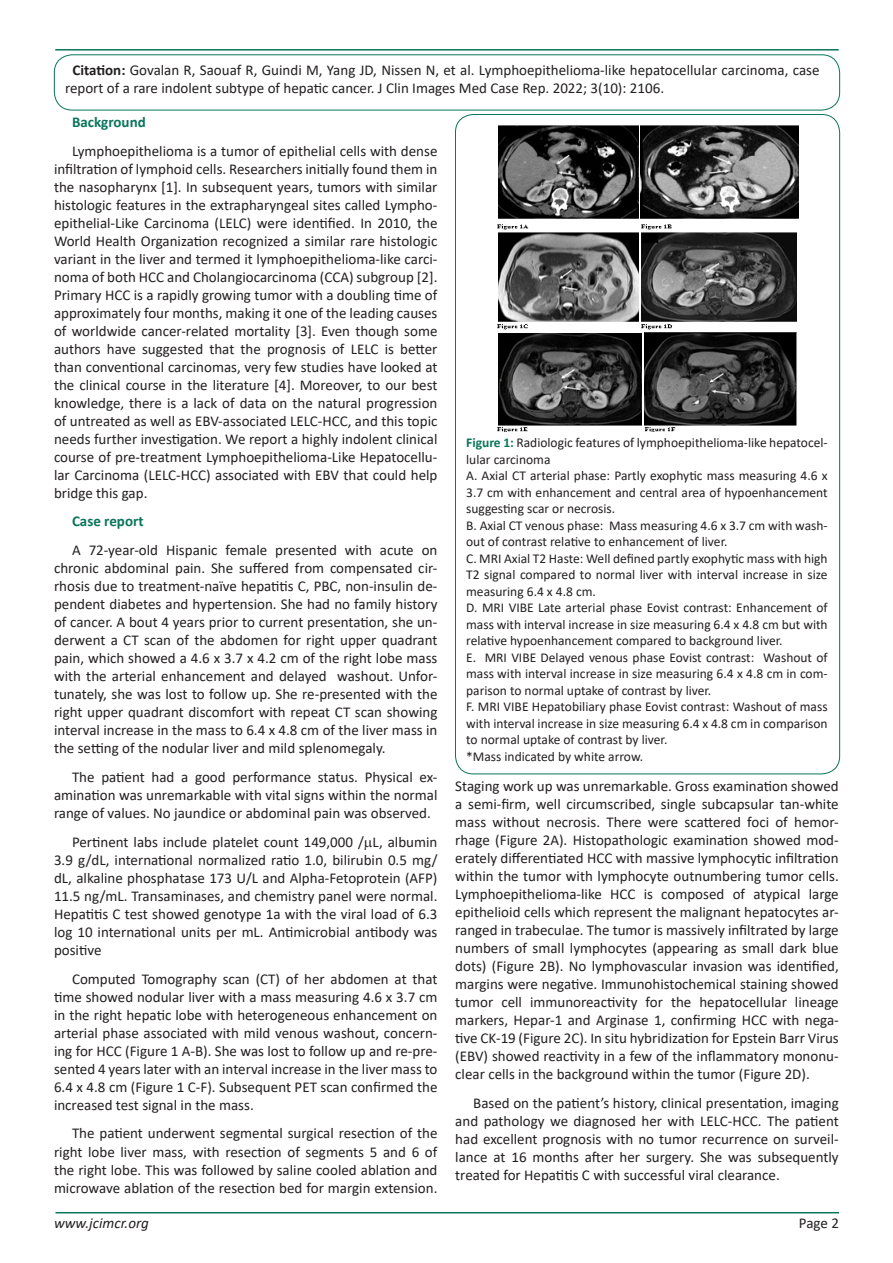
<style>
.page{position:relative;width:893px;height:1263px;background:#fff}
.page>*{position:absolute;margin:0;border:0;box-sizing:border-box;transform-origin:0 0}
.t1{font:15px/18px "Calibri";color:#231f20;text-align:justify}
.t2{font:700 15px "Calibri";color:#0a755b}
.t3{font:italic 15px "Calibri";color:#231f20}
.t4{font:13.5px/16.5px "Calibri";color:#231f20;text-align:justify}
.s1{font-weight:700}
.s2{font-weight:700;color:#0a755b}
</style>
<div class="page">
<hr style="left:55px;top:1212px;width:784px;height:1px;background:#0a755b">
<hr style="left:55px;top:49px;width:784px;height:2px;background:#0a755b">
<div style="left:54px;top:55px;width:786px;height:55px;border:1px solid #0a755b;border-radius:18px"></div>
<img style="left:497px;top:125px;width:302px;height:306px">
<p class="t1" style="left:65px;top:61px;width:756px;text-indent:8px"><span class="s1">Citation:</span> Govalan R, Saouaf R, Guindi M, Yang JD, Nissen N, et al. Lymphoepithelioma-like hepatocellular carcinoma, case report of a rare indolent subtype of hepatic cancer. J Clin Images Med Case Rep. 2022; 3(10): 2106.</p>
<p class="t2" style="left:72px;top:111px;width:75px">Background</p>
<p class="t1" style="left:54px;top:141px;width:385px;text-indent:18px">Lymphoepithelioma is a tumor of epithelial cells with dense infiltration of lymphoid cells. Researchers initially found them in the nasopharynx [1]. In subsequent years, tumors with similar histologic features in the extrapharyngeal sites called Lympho&shy;epithelial-Like Carcinoma (LELC) were identified. In 2010, the World Health Organization recognized a similar rare histologic variant in the liver and termed it lymphoepithelioma-like carci&shy;noma of both HCC and Cholangiocarcinoma (CCA) subgroup [2].<br>Primary HCC is a rapidly growing tumor with a doubling time of approximately four months, making it one of the leading causes of worldwide cancer-related mortality [3]. Even though some authors have suggested that the prognosis of LELC is better than conventional carcinomas, very few studies have looked at the clinical course in the literature [4]. Moreover, to our best knowledge, there is a lack of data on the natural progression of untreated as well as EBV-associated LELC-HCC, and this topic needs further investigation. We report a highly indolent clinical course of pre-treatment Lymphoepithelioma-Like Hepatocellu&shy;lar Carcinoma (LELC-HCC) associated with EBV that could help bridge this gap.</p>
<p class="t2" style="left:72px;top:511px;width:73px">Case report</p>
<p class="t1" style="left:54px;top:541px;width:385px;text-indent:18px">A 72-year-old Hispanic female presented with acute on chronic abdominal pain. She suffered from compensated cir&shy;rhosis due to treatment-naïve hepatitis C, PBC, non-insulin de&shy;pendent diabetes and hypertension. She had no family history of cancer. A bout 4 years prior to current presentation, she un&shy;derwent a CT scan of the abdomen for right upper quadrant pain, which showed a 4.6 x 3.7 x 4.2 cm of the right lobe mass with the arterial enhancement and delayed washout. Unfor&shy;tunately, she was lost to follow up. She re-presented with the right upper quadrant discomfort with repeat CT scan showing interval increase in the mass to 6.4 x 4.8 cm of the liver mass in the setting of the nodular liver and mild splenomegaly.</p>
<p class="t1" style="left:54px;top:768px;width:385px;text-indent:18px">The patient had a good performance status. Physical ex&shy;amination was unremarkable with vital signs within the normal range of values. No jaundice or abdominal pain was observed.</p>
<p class="t1" style="left:54px;top:832px;width:385px;text-indent:18px">Pertinent labs include platelet count 149,000 / L, albumin 3.9 g/dL, international normalized ratio 1.0, bilirubin 0.5 mg/ dL, alkaline phosphatase 173 U/L and Alpha-Fetoprotein (AFP)<br>11.5 ng/mL. Transaminases, and chemistry panel were normal.<br>Hepatitis C test showed genotype 1a with the viral load of 6.3 log 10 international units per mL. Antimicrobial antibody was positive</p>
<p class="t1" style="left:54px;top:969px;width:385px;text-indent:18px">Computed Tomography scan (CT) of her abdomen at that time showed nodular liver with a mass measuring 4.6 x 3.7 cm in the right hepatic lobe with heterogeneous enhancement on arterial phase associated with mild venous washout, concern&shy;ing for HCC (Figure 1 A-B). She was lost to follow up and re-pre&shy;sented 4 years later with an interval increase in the liver mass to 6.4 x 4.8 cm (Figure 1 C-F). Subsequent PET scan confirmed the increased test signal in the mass.</p>
<p class="t1" style="left:54px;top:1124px;width:385px;text-indent:18px">The patient underwent segmental surgical resection of the right lobe liver mass, with resection of segments 5 and 6 of the right lobe. This was followed by saline cooled ablation and microwave ablation of the resection bed for margin extension.</p>
<p class="t4" style="left:466px;top:434px;width:363px"><span class="s2">Figure 1:</span> Radiologic features of lymphoepithelioma-like hepatocel&shy;lular carcinoma</p>
<p class="t4" style="left:466px;top:467px;width:363px">A. Axial CT arterial phase: Partly exophytic mass measuring 4.6 x 3.7 cm with enhancement and central area of hypoenhancement suggesting scar or necrosis.</p>
<p class="t4" style="left:466px;top:517px;width:363px">B. Axial CT venous phase: Mass measuring 4.6 x 3.7 cm with wash&shy;out of contrast relative to enhancement of liver.</p>
<p class="t4" style="left:466px;top:550px;width:363px">C. MRI Axial T2 Haste: Well defined partly exophytic mass with high T2 signal compared to normal liver with interval increase in size measuring 6.4 x 4.8 cm.</p>
<p class="t4" style="left:466px;top:599px;width:363px">D. MRI VIBE Late arterial phase Eovist contrast: Enhancement of mass with interval increase in size measuring 6.4 x 4.8 cm but with relative hypoenhancement compared to background liver.</p>
<p class="t4" style="left:466px;top:649px;width:363px">E. MRI VIBE Delayed venous phase Eovist contrast: Washout of mass with interval increase in size measuring 6.4 x 4.8 cm in com&shy;parison to normal uptake of contrast by liver.</p>
<p class="t4" style="left:466px;top:698px;width:363px">F. MRI VIBE Hepatobiliary phase Eovist contrast: Washout of mass with interval increase in size measuring 6.4 x 4.8 cm in comparison to normal uptake of contrast by liver.</p>
<p class="t4" style="left:466px;top:748px;width:178px">*Mass indicated by white arrow.</p>
<p class="t1" style="left:455px;top:777px;width:385px">Staging work up was unremarkable. Gross examination showed a semi-firm, well circumscribed, single subcapsular tan-white mass without necrosis. There were scattered foci of hemor&shy;rhage (Figure 2A). Histopathologic examination showed mod&shy;erately differentiated HCC with massive lymphocytic infiltration within the tumor with lymphocyte outnumbering tumor cells.<br>Lymphoepithelioma-like HCC is composed of atypical large epithelioid cells which represent the malignant hepatocytes ar&shy;ranged in trabeculae. The tumor is massively infiltrated by large numbers of small lymphocytes (appearing as small dark blue dots) (Figure 2B). No lymphovascular invasion was identified, margins were negative. Immunohistochemical staining showed tumor cell immunoreactivity for the hepatocellular lineage markers, Hepar-1 and Arginase 1, confirming HCC with nega&shy;tive CK-19 (Figure 2C). In situ hybridization for Epstein Barr Virus (EBV) showed reactivity in a few of the inflammatory mononu&shy;clear cells in the background within the tumor (Figure 2D).</p>
<p class="t1" style="left:455px;top:1094px;width:385px;text-indent:18px">Based on the patient’s history, clinical presentation, imaging and pathology we diagnosed her with LELC-HCC. The patient had excellent prognosis with no tumor recurrence on surveil&shy;lance at 16 months after her surgery. She was subsequently treated for Hepatitis C with successful viral clearance.</p>
<p class="t3" style="left:54px;top:1212px;width:96px">www.jcimcr.org</p>
<p class="t1" style="left:799px;top:1213px;width:42px">Page 2</p>
</div>
